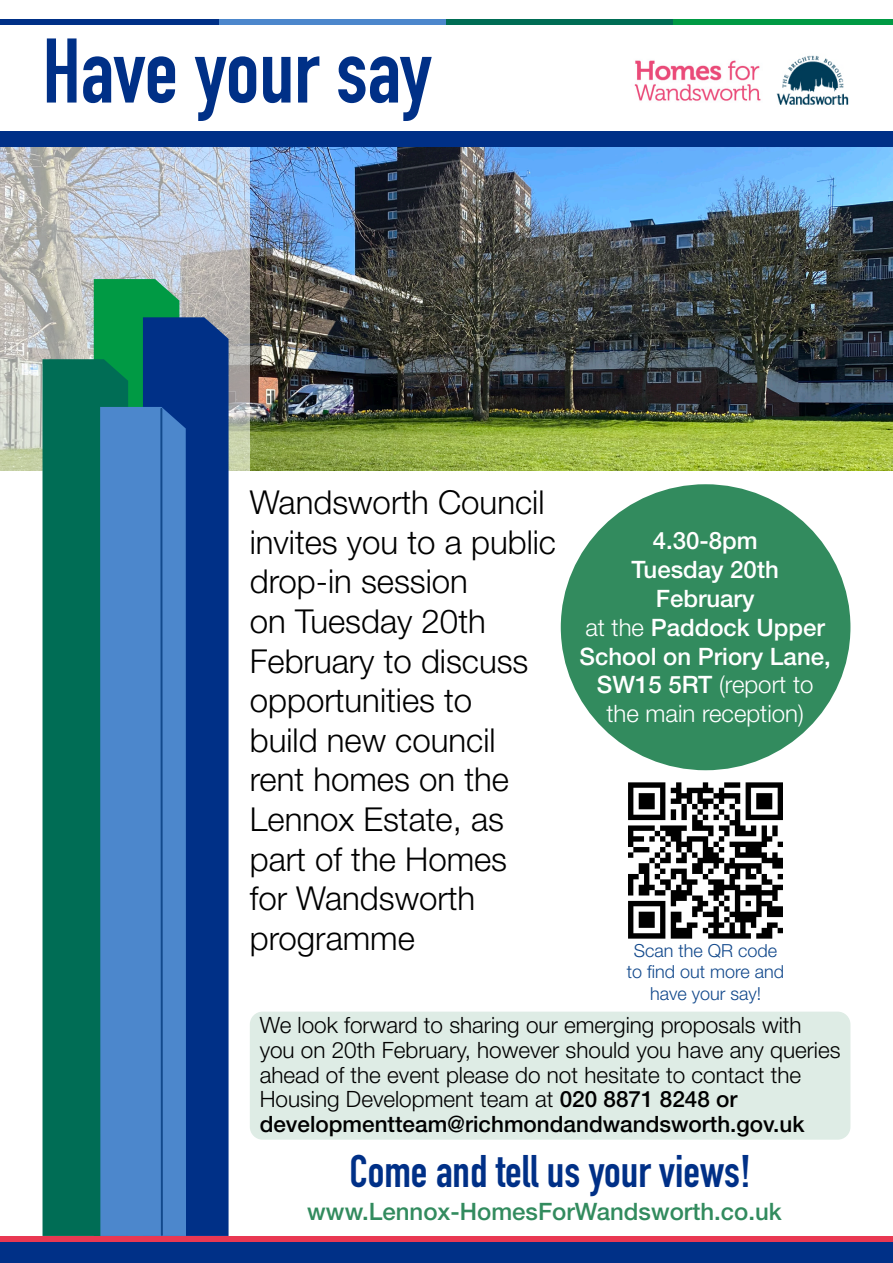
<style>
.page{position:relative;width:893px;height:1263px;background:#fff}
.page>*{position:absolute;margin:0;border:0;box-sizing:border-box;transform-origin:0 0}
.t1{font:700 90px "DIN Condensed";letter-spacing:-.005em;color:#003087}
.INTRO{font:700 45px "DIN Condensed";color:#003087}
.BODY_2{font:300 33px/39.6px "Helvetica Neue LT Std";color:#000}
.Circle_BODY{font:500 24px/28.8px "Helvetica Neue LT Std";color:#fff;text-align:center}
.Heading{font:500 24px "Helvetica Neue LT Std";color:#328b5e}
.BODY_2-2{font:300 22.5px/24.8px "Helvetica Neue LT Std";color:#000}
.BODY{font:300 18px/21.6px "Helvetica Neue LT Std";color:#12498c;text-align:center}
.s1{font-weight:300}
.s2{font-weight:500}
</style>
<div class="page">
<img style="left:250px;top:147px;width:643px;height:324px">
<img style="left:776px;top:55px;width:73px;height:50px">
<img style="left:634px;top:60px;width:127px;height:41px">
<svg style="left:0;top:147px;width:250px;height:357px;background:#c2c7ca"></svg>
<div style="left:0;top:132px;width:893px;height:15px;background:#003087"></div>
<div style="left:0;top:20px;width:219px;height:5px;background:#003087"></div>
<div style="left:219px;top:20px;width:227px;height:5px;background:#4c87cc"></div>
<div style="left:446px;top:20px;width:228px;height:5px;background:#006d55"></div>
<div style="left:674px;top:20px;width:219px;height:5px;background:#009a44"></div>
<div style="left:0;top:1241px;width:893px;height:22px;background:#003087"></div>
<div style="left:0;top:1236px;width:893px;height:5px;background:#e93852"></div>
<div style="left:94px;top:279px;width:85px;height:128px;background:#009a44"></div>
<div style="left:143px;top:317px;width:86px;height:919px;background:#003087"></div>
<div style="left:43px;top:359px;width:85px;height:877px;background:#006d55"></div>
<div style="left:100px;top:407px;width:86px;height:829px;background:#4c87cc"></div>
<svg style="left:159px;top:407px;width:5px;height:829px;background:#346eb2"></svg>
<div style="left:561px;top:484px;width:289px;height:286px;background:#328b5e;border-radius:50%"></div>
<img style="left:628px;top:782px;width:155px;height:157px">
<div style="left:250px;top:1011px;width:600px;height:129px;background:#deece5;border-radius:13px"></div>
<p class="t1" style="left:43px;top:10px;width:391px">Have your say</p>
<p class="BODY_2" style="left:250px;top:482px;width:308px">Wandsworth Council invites you to a public drop-in session<br>on Tuesday 20th<br>February to discuss opportunities to<br>build new council rent homes on the<br>Lennox Estate, as part of the Homes<br>for Wandsworth programme</p>
<p class="Circle_BODY" style="left:579px;top:526px;width:253px">4.30-8pm<br>Tuesday 20th<br>February<br><span class="s1">at the</span> Paddock Upper<br>School on Priory Lane,<br>SW15 5RT <span class="s1">(report to the main reception)</span></p>
<p class="BODY" style="left:627px;top:939px;width:159px">Scan the QR code to find out more and have your say!</p>
<p class="BODY_2-2" style="left:260px;top:1012px;width:582px">We look forward to sharing our emerging proposals with you on 20th February, however should you have any queries ahead of the event please do not hesitate to contact the Housing Development team at <span class="s2">020 8871 8248 or developmentteam@richmondandwandsworth.gov.uk</span></p>
<p class="INTRO" style="left:349px;top:1141px;width:403px">Come and tell us your views!</p>
<p class="Heading" style="left:307px;top:1197px;width:476px">www.Lennox-HomesForWandsworth.co.uk</p>
</div>
